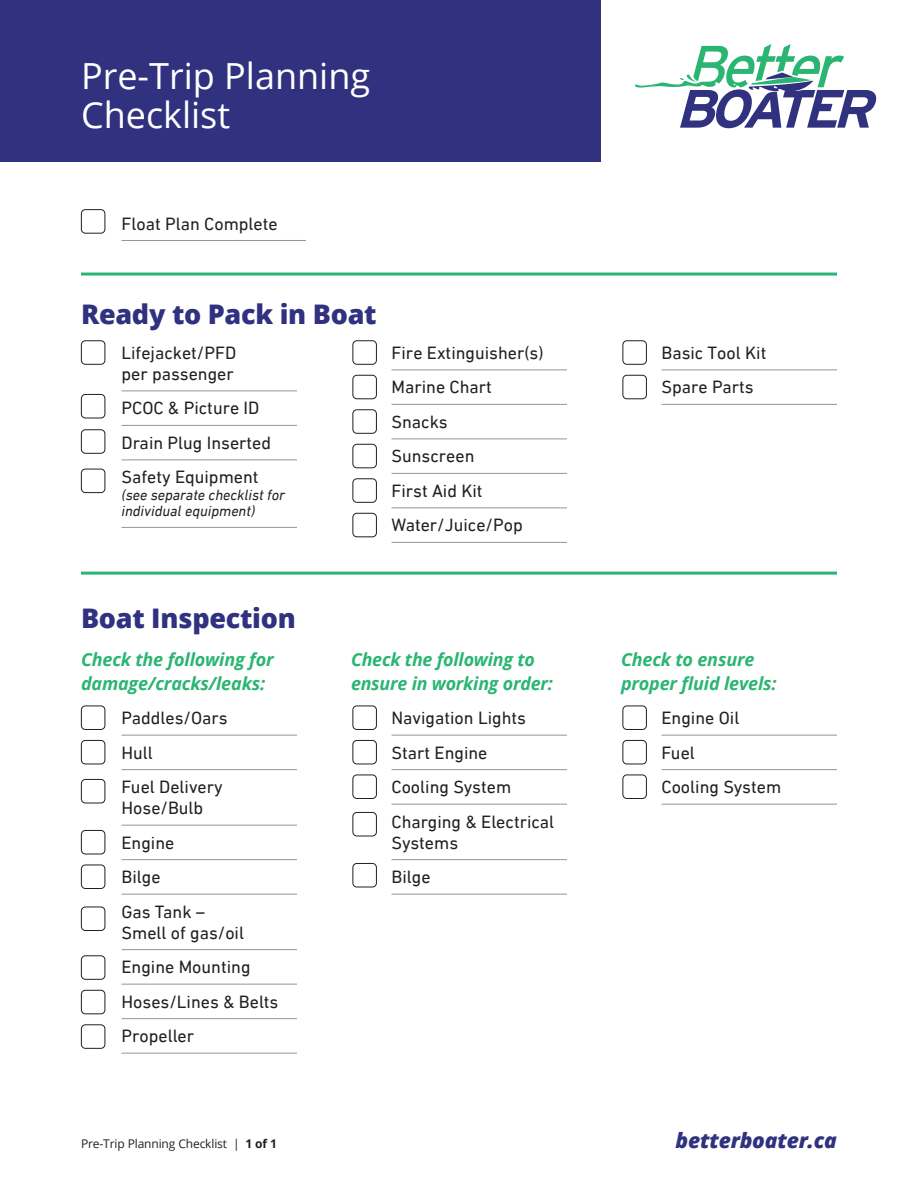
<style>
.page{position:relative;width:918px;height:1188px;background:#fff}
.page>*{position:absolute;margin:0;border:0;box-sizing:border-box;transform-origin:0 0}
.BB_Title{font:36px/39px "Open Sans";color:#fff}
.BB_Heading{font:800 27px "Open Sans";letter-spacing:-.01em;color:#30317f}
.t1{font:italic 800 21px "Open Sans";letter-spacing:-.01em;color:#30317f}
.List_Bullets{font:18px/21px "DIN Next LT Pro";color:#231f20}
.BB_Body{font:italic 700 18px/24px "Open Sans";letter-spacing:-.01em;color:#2bb572}
.List_Bullets-2{font:italic 15px/16.5px "DIN Next LT Pro";color:#231f20}
.t2{font:12px "Open Sans";letter-spacing:-.01em;color:#231f20}
.s1{font-weight:700}
</style>
<div class="page">
<div style="left:0;top:0;width:601px;height:162px;background:#30317f"></div>
<svg style="left:634px;top:44px;width:243px;height:84px"></svg>
<div style="left:81px;top:394px;width:24px;height:24px;border:1px solid #231f20;border-radius:4px"></div>
<div style="left:81px;top:429px;width:24px;height:25px;border:1px solid #231f20;border-radius:4px"></div>
<div style="left:81px;top:209px;width:24px;height:25px;border:1px solid #231f20;border-radius:4px"></div>
<div style="left:81px;top:340px;width:24px;height:25px;border:1px solid #231f20;border-radius:4px"></div>
<div style="left:81px;top:469px;width:24px;height:24px;border:1px solid #231f20;border-radius:4px"></div>
<div style="left:352px;top:340px;width:25px;height:25px;border:1px solid #231f20;border-radius:4px"></div>
<div style="left:352px;top:375px;width:25px;height:24px;border:1px solid #231f20;border-radius:4px"></div>
<div style="left:352px;top:513px;width:25px;height:24px;border:1px solid #231f20;border-radius:4px"></div>
<div style="left:352px;top:478px;width:25px;height:25px;border:1px solid #231f20;border-radius:4px"></div>
<div style="left:352px;top:444px;width:25px;height:24px;border:1px solid #231f20;border-radius:4px"></div>
<div style="left:352px;top:409px;width:25px;height:25px;border:1px solid #231f20;border-radius:4px"></div>
<div style="left:623px;top:340px;width:24px;height:25px;border:1px solid #231f20;border-radius:4px"></div>
<div style="left:623px;top:375px;width:24px;height:24px;border:1px solid #231f20;border-radius:4px"></div>
<div style="left:352px;top:706px;width:25px;height:24px;border:1px solid #231f20;border-radius:4px"></div>
<div style="left:352px;top:740px;width:25px;height:24px;border:1px solid #231f20;border-radius:4px"></div>
<div style="left:352px;top:863px;width:25px;height:24px;border:1px solid #231f20;border-radius:4px"></div>
<div style="left:352px;top:812px;width:25px;height:24px;border:1px solid #231f20;border-radius:4px"></div>
<div style="left:352px;top:775px;width:25px;height:24px;border:1px solid #231f20;border-radius:4px"></div>
<div style="left:81px;top:706px;width:24px;height:24px;border:1px solid #231f20;border-radius:4px"></div>
<div style="left:81px;top:740px;width:24px;height:24px;border:1px solid #231f20;border-radius:4px"></div>
<div style="left:81px;top:907px;width:24px;height:24px;border:1px solid #231f20;border-radius:4px"></div>
<div style="left:81px;top:865px;width:24px;height:24px;border:1px solid #231f20;border-radius:4px"></div>
<div style="left:81px;top:830px;width:24px;height:24px;border:1px solid #231f20;border-radius:4px"></div>
<div style="left:81px;top:779px;width:24px;height:24px;border:1px solid #231f20;border-radius:4px"></div>
<div style="left:623px;top:706px;width:24px;height:24px;border:1px solid #231f20;border-radius:4px"></div>
<div style="left:623px;top:740px;width:24px;height:24px;border:1px solid #231f20;border-radius:4px"></div>
<div style="left:623px;top:775px;width:24px;height:24px;border:1px solid #231f20;border-radius:4px"></div>
<div style="left:81px;top:955px;width:24px;height:25px;border:1px solid #231f20;border-radius:4px"></div>
<div style="left:81px;top:990px;width:24px;height:24px;border:1px solid #231f20;border-radius:4px"></div>
<div style="left:81px;top:1024px;width:24px;height:25px;border:1px solid #231f20;border-radius:4px"></div>
<hr style="left:81px;top:273px;width:756px;height:3px;background:#2bb572">
<hr style="left:81px;top:572px;width:756px;height:3px;background:#2bb572">
<hr style="left:122px;top:391px;width:175px;height:1px;background:#939598">
<hr style="left:122px;top:425px;width:175px;height:1px;background:#939598">
<hr style="left:122px;top:460px;width:175px;height:1px;background:#939598">
<hr style="left:122px;top:527px;width:175px;height:1px;background:#939598">
<hr style="left:392px;top:370px;width:175px;height:1px;background:#939598">
<hr style="left:392px;top:404px;width:175px;height:1px;background:#939598">
<hr style="left:392px;top:439px;width:175px;height:1px;background:#939598">
<hr style="left:392px;top:473px;width:175px;height:1px;background:#939598">
<hr style="left:392px;top:508px;width:175px;height:1px;background:#939598">
<hr style="left:392px;top:542px;width:175px;height:1px;background:#939598">
<hr style="left:662px;top:370px;width:175px;height:1px;background:#939598">
<hr style="left:662px;top:404px;width:175px;height:1px;background:#939598">
<hr style="left:122px;top:735px;width:175px;height:1px;background:#939598">
<hr style="left:122px;top:769px;width:175px;height:1px;background:#939598">
<hr style="left:122px;top:825px;width:175px;height:1px;background:#939598">
<hr style="left:122px;top:859px;width:175px;height:1px;background:#939598">
<hr style="left:122px;top:894px;width:175px;height:1px;background:#939598">
<hr style="left:122px;top:949px;width:175px;height:1px;background:#939598">
<hr style="left:122px;top:984px;width:175px;height:1px;background:#939598">
<hr style="left:122px;top:1018px;width:175px;height:1px;background:#939598">
<hr style="left:122px;top:1053px;width:175px;height:1px;background:#939598">
<hr style="left:392px;top:735px;width:175px;height:1px;background:#939598">
<hr style="left:392px;top:769px;width:175px;height:1px;background:#939598">
<hr style="left:392px;top:804px;width:175px;height:1px;background:#939598">
<hr style="left:392px;top:859px;width:175px;height:1px;background:#939598">
<hr style="left:392px;top:894px;width:175px;height:1px;background:#939598">
<hr style="left:662px;top:735px;width:175px;height:1px;background:#939598">
<hr style="left:662px;top:769px;width:175px;height:1px;background:#939598">
<hr style="left:662px;top:804px;width:175px;height:1px;background:#939598">
<hr style="left:122px;top:240px;width:184px;height:1px;background:#939598">
<p class="BB_Title" style="left:81px;top:56px;width:291px">Pre-Trip Planning<br>Checklist</p>
<p class="List_Bullets" style="left:122px;top:213px;width:158px">Float Plan Complete</p>
<p class="BB_Heading" style="left:81px;top:294px;width:297px">Ready to Pack in Boat</p>
<p class="List_Bullets" style="left:122px;top:342px;width:116px">Lifejacket/PFD per passenger</p>
<p class="List_Bullets" style="left:122px;top:398px;width:139px">PCOC &amp; Picture ID</p>
<p class="List_Bullets" style="left:122px;top:432px;width:151px">Drain Plug Inserted</p>
<p class="List_Bullets" style="left:122px;top:467px;width:139px">Safety Equipment</p>
<p class="List_Bullets-2" style="left:122px;top:486px;width:165px">(see separate checklist for individual equipment)</p>
<p class="List_Bullets" style="left:392px;top:342px;width:154px">Fire Extinguisher(s)</p>
<p class="List_Bullets" style="left:392px;top:377px;width:102px">Marine Chart</p>
<p class="List_Bullets" style="left:392px;top:411px;width:58px">Snacks</p>
<p class="List_Bullets" style="left:392px;top:446px;width:85px">Sunscreen</p>
<p class="List_Bullets" style="left:392px;top:480px;width:93px">First Aid Kit</p>
<p class="List_Bullets" style="left:392px;top:515px;width:133px">Water/Juice/Pop</p>
<p class="BB_Heading" style="left:81px;top:598px;width:216px">Boat Inspection</p>
<p class="BB_Body" style="left:81px;top:647px;width:194px">Check the following for damage/cracks/leaks:</p>
<p class="List_Bullets" style="left:122px;top:707px;width:108px">Paddles/Oars</p>
<p class="List_Bullets" style="left:122px;top:742px;width:33px">Hull</p>
<p class="List_Bullets" style="left:122px;top:776px;width:103px">Fuel Delivery<br>Hose/Bulb</p>
<p class="List_Bullets" style="left:122px;top:832px;width:54px">Engine</p>
<p class="List_Bullets" style="left:122px;top:866px;width:41px">Bilge</p>
<p class="List_Bullets" style="left:122px;top:901px;width:124px">Gas Tank –<br>Smell of gas/oil</p>
<p class="List_Bullets" style="left:122px;top:956px;width:131px">Engine Mounting</p>
<p class="List_Bullets" style="left:122px;top:991px;width:158px">Hoses/Lines &amp; Belts</p>
<p class="List_Bullets" style="left:122px;top:1025px;width:74px">Propeller</p>
<p class="BB_Body" style="left:351px;top:647px;width:203px">Check the following to ensure in working order:</p>
<p class="List_Bullets" style="left:392px;top:707px;width:136px">Navigation Lights</p>
<p class="List_Bullets" style="left:392px;top:742px;width:97px">Start Engine</p>
<p class="List_Bullets" style="left:392px;top:776px;width:121px">Cooling System</p>
<p class="List_Bullets" style="left:392px;top:811px;width:164px">Charging &amp; Electrical<br>Systems</p>
<p class="List_Bullets" style="left:392px;top:866px;width:41px">Bilge</p>
<p class="List_Bullets" style="left:662px;top:342px;width:106px">Basic Tool Kit</p>
<p class="List_Bullets" style="left:662px;top:377px;width:94px">Spare Parts</p>
<p class="BB_Body" style="left:621px;top:647px;width:157px">Check to ensure proper fluid levels:</p>
<p class="List_Bullets" style="left:662px;top:707px;width:79px">Engine Oil</p>
<p class="List_Bullets" style="left:662px;top:742px;width:35px">Fuel</p>
<p class="List_Bullets" style="left:662px;top:776px;width:121px">Cooling System</p>
<p class="t2" style="left:81px;top:1135px;width:197px">Pre-Trip Planning Checklist | <span class="s1">1 of 1</span></p>
<p class="t1" style="left:676px;top:1124px;width:163px">betterboater.ca</p>
</div>
